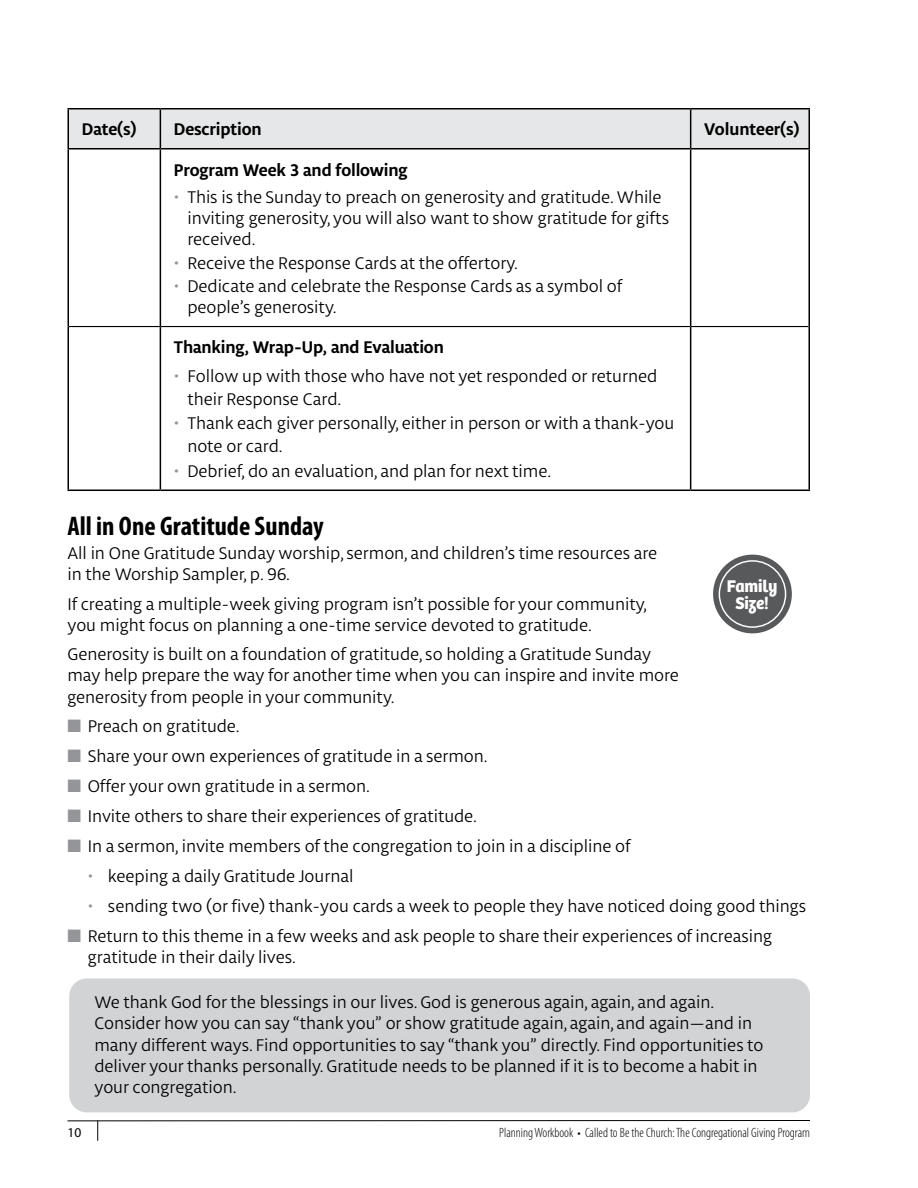
<style>
.page{position:relative;width:918px;height:1188px;background:#fff}
.page>*{position:absolute;margin:0;border:0;box-sizing:border-box;transform-origin:0 0}
.t1{font:700 condensed 27px "Myriad Pro";color:#000}
.Body_Text{font:18px/21px "Libertad";letter-spacing:-.005em;color:#000}
.table_head{font:700 18px "Libertad";letter-spacing:-.005em;color:#000}
.t2{font:700 17.55px/17.5px "Bree";letter-spacing:-.015em;color:#fff;text-align:center}
.t3{font:300 condensed 13.5px "Myriad Pro";color:#000}
.t4{font:13.5px "Myriad Pro";color:#000}
.s1{color:#939598}
</style>
<div class="page">
<hr style="left:67px;top:1120px;width:743px;height:1px;background:#000">
<svg style="left:97px;top:1120px;width:1px;height:21px"></svg>
<div style="left:844px;top:108px;width:34px;height:34px;border:1px solid #fff;border-radius:50%"></div>
<div style="left:844px;top:577px;width:34px;height:34px;border:1px solid #fff;border-radius:50%"></div>
<div style="left:844px;top:1046px;width:34px;height:34px;border:1px solid #fff;border-radius:50%"></div>
<div style="left:69px;top:978px;width:741px;height:134px;background:#d1d3d4;border-radius:17px"></div>
<div style="left:69px;top:110px;width:739px;height:38px;background:#e6e7e8"></div>
<hr style="left:160px;top:108px;width:531px;height:2px;background:#000">
<hr style="left:160px;top:148px;width:531px;height:2px;background:#000">
<hr style="left:67px;top:108px;width:93px;height:2px;background:#000">
<hr style="left:67px;top:109px;width:2px;height:39px;background:#000">
<hr style="left:160px;top:109px;width:1px;height:39px;background:#000">
<hr style="left:67px;top:148px;width:93px;height:2px;background:#000">
<hr style="left:67px;top:150px;width:2px;height:177px;background:#000">
<hr style="left:160px;top:150px;width:1px;height:176px;background:#000">
<hr style="left:67px;top:327px;width:2px;height:163px;background:#000">
<hr style="left:160px;top:327px;width:1px;height:163px;background:#000">
<hr style="left:691px;top:108px;width:119px;height:2px;background:#000">
<hr style="left:690px;top:109px;width:1px;height:39px;background:#000">
<hr style="left:808px;top:109px;width:2px;height:39px;background:#000">
<hr style="left:691px;top:148px;width:119px;height:2px;background:#000">
<hr style="left:690px;top:150px;width:1px;height:176px;background:#000">
<hr style="left:808px;top:150px;width:2px;height:177px;background:#000">
<hr style="left:690px;top:327px;width:1px;height:163px;background:#000">
<hr style="left:808px;top:327px;width:2px;height:163px;background:#000">
<hr style="left:67px;top:490px;width:93px;height:1px;background:#000">
<hr style="left:160px;top:490px;width:531px;height:1px;background:#000">
<hr style="left:691px;top:490px;width:119px;height:1px;background:#000">
<hr style="left:69px;top:326px;width:91px;height:1px;background:#000">
<hr style="left:160px;top:326px;width:531px;height:1px;background:#000">
<hr style="left:691px;top:326px;width:117px;height:1px;background:#000">
<div style="left:711px;top:553px;width:83px;height:82px;background:#58595b;border-radius:50%"></div>
<div style="left:710px;top:551px;width:85px;height:86px;border:4px solid #fff;border-radius:50%"></div>
<div style="left:719px;top:560px;width:67px;height:68px;border:1px solid #fff;border-radius:50%"></div>
<p class="table_head" style="left:82px;top:117px;width:56px">Date(s)</p>
<p class="table_head" style="left:174px;top:117px;width:89px">Description</p>
<p class="table_head" style="left:704px;top:117px;width:97px">Volunteer(s)</p>
<p class="table_head" style="left:174px;top:158px;width:235px">Program Week 3 and following</p>
<p class="Body_Text" style="left:187px;top:187px;width:483px;text-indent:-14px"><span class="s1">•</span> This is the Sunday to preach on generosity and gratitude. While inviting generosity, you will also want to show gratitude for gifts received.</p>
<p class="Body_Text" style="left:174px;top:252px;width:346px"><span class="s1">•</span> Receive the Response Cards at the offertory.</p>
<p class="Body_Text" style="left:187px;top:275px;width:437px;text-indent:-14px"><span class="s1">•</span> Dedicate and celebrate the Response Cards as a symbol of people’s generosity.</p>
<p class="table_head" style="left:174px;top:335px;width:272px">Thanking, Wrap-Up, and Evaluation</p>
<p class="Body_Text" style="left:187px;top:365px;width:471px;line-height:22.5px;text-indent:-14px"><span class="s1">•</span> Follow up with those who have not yet responded or returned their Response Card.</p>
<p class="Body_Text" style="left:187px;top:412px;width:489px;line-height:22.5px;text-indent:-14px"><span class="s1">•</span> Thank each giver personally, either in person or with a thank-you note or card.</p>
<p class="Body_Text" style="left:174px;top:460px;width:379px"><span class="s1">•</span> Debrief, do an evaluation, and plan for next time.</p>
<h3 class="t1" style="left:67px;top:509px;width:258px">All in One Gratitude Sunday</h3>
<p class="Body_Text" style="left:67px;top:542px;width:591px">All in One Gratitude Sunday worship, sermon, and children’s time resources are in the Worship Sampler, p. 96.</p>
<p class="Body_Text" style="left:67px;top:593px;width:581px">If creating a multiple-week giving program isn’t possible for your community, you might focus on planning a one-time service devoted to gratitude.</p>
<p class="Body_Text" style="left:67px;top:644px;width:613px">Generosity is built on a foundation of gratitude, so holding a Gratitude Sunday may help prepare the way for another time when you can inspire and invite more generosity from people in your community.</p>
<p class="Body_Text" style="left:67px;top:716px;width:174px"><span class="s1">■</span> Preach on gratitude.</p>
<p class="Body_Text" style="left:67px;top:746px;width:422px"><span class="s1">■</span> Share your own experiences of gratitude in a sermon.</p>
<p class="Body_Text" style="left:67px;top:776px;width:304px"><span class="s1">■</span> Offer your own gratitude in a sermon.</p>
<p class="Body_Text" style="left:67px;top:806px;width:411px"><span class="s1">■</span> Invite others to share their experiences of gratitude.</p>
<p class="Body_Text" style="left:67px;top:836px;width:565px"><span class="s1">■</span> In a sermon, invite members of the congregation to join in a discipline of</p>
<p class="Body_Text" style="left:88px;top:866px;width:267px"><span class="s1">•</span> keeping a daily Gratitude Journal</p>
<p class="Body_Text" style="left:88px;top:895px;width:720px"><span class="s1">•</span> sending two (or five) thank-you cards a week to people they have noticed doing good things</p>
<p class="Body_Text" style="left:88px;top:925px;width:686px;text-indent:-20px"><span class="s1">■</span> Return to this theme in a few weeks and ask people to share their experiences of increasing gratitude in their daily lives.</p>
<p class="Body_Text" style="left:94px;top:992px;width:671px">We thank God for the blessings in our lives. God is generous again, again, and again.<br>Consider how you can say “thank you” or show gratitude again, again, and again—and in many different ways. Find opportunities to say “thank you” directly. Find opportunities to deliver your thanks personally. Gratitude needs to be planned if it is to become a habit in your congregation.</p>
<h2 class="t2" style="left:727px;top:575px;width:52px">Family<br>Size!</h2>
<p class="t4" style="left:67px;top:1125px;width:15px">10</p>
<p class="t3" style="left:499px;top:1125px;width:312px">Planning Workbook • Called to Be the Church: The Congregational Giving Program</p>
</div>
